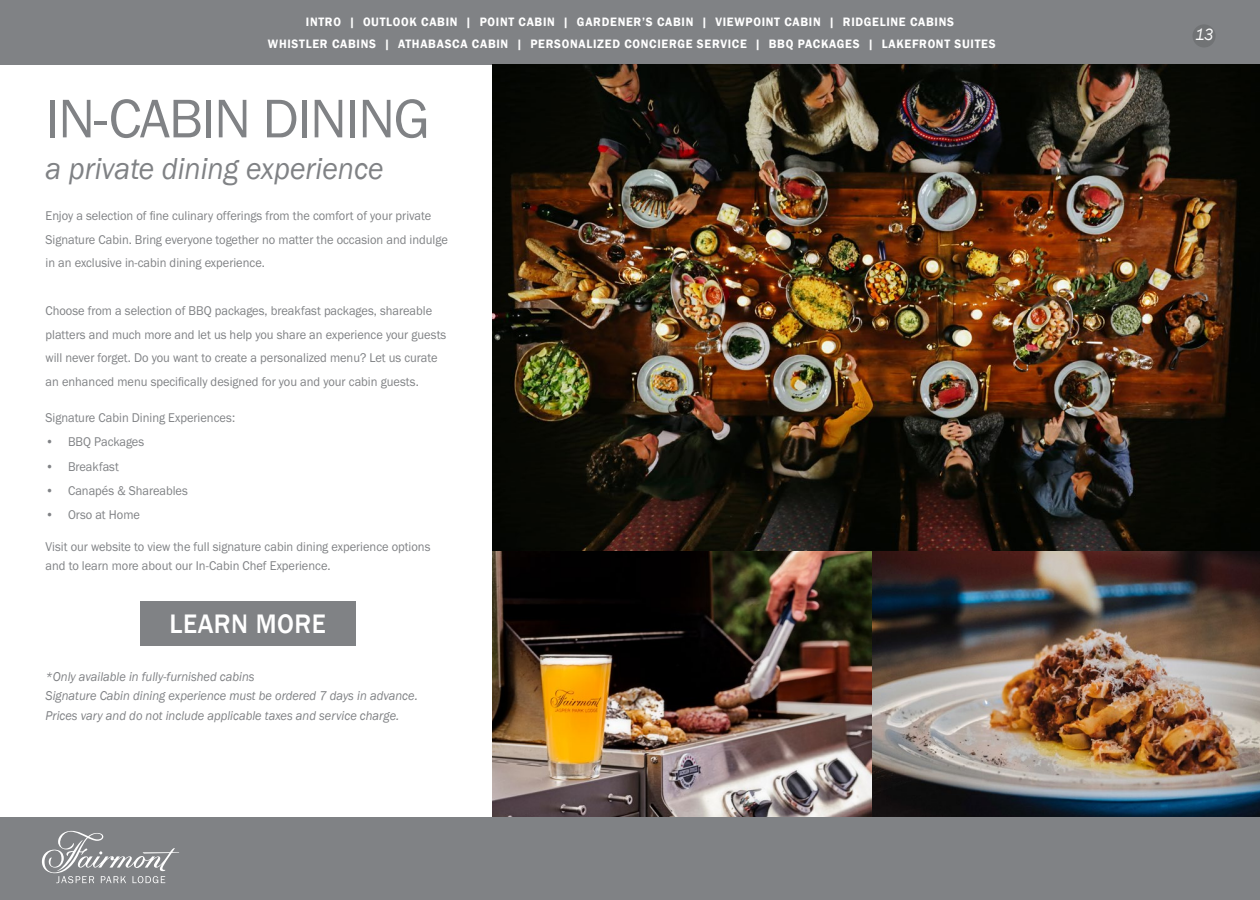
<style>
.page{position:relative;width:1260px;height:900px;background:#fff}
.page>*{position:absolute;margin:0;border:0;box-sizing:border-box;transform-origin:0 0}
.t1{font:56.25px "Franklin Gothic URW Boo";letter-spacing:-.025em;color:#808285}
.t2{font:italic 31.25px "Franklin Gothic";color:#808285;scale:.95 1}
.t3{font:500 27.5px "Franklin Gothic";letter-spacing:.02em;color:#fff;scale:.95 1}
.t4{font:italic 16.75px "Franklin Gothic";color:#fff;scale:.95 1}
.t5{font:13.12px/23.8px "Franklin Gothic URW Boo";color:#808285;scale:.95 1}
.t6{font:italic 13.12px/20px "Franklin Gothic";color:#808285;scale:.95 1}
.t7{font:600 12.5px/21.9px "Franklin Gothic";letter-spacing:.06em;color:#fff;text-align:center;scale:.95 1}
</style>
<div class="page">
<img style="left:872px;top:551px;width:388px;height:266px">
<img style="left:492px;top:551px;width:380px;height:266px">
<div style="left:0;top:0;width:1260px;height:64px;background:#808285"></div>
<img style="left:492px;top:64px;width:768px;height:487px">
<div style="left:140px;top:601px;width:216px;height:44px;background:#808285"></div>
<div style="left:0;top:817px;width:1260px;height:83px;background:#808285"></div>
<svg style="left:42px;top:831px;width:137px;height:52px"></svg>
<div style="left:1192px;top:24px;width:24px;height:23px;background:#717375;border-radius:50%"></div>
<p class="t7" style="left:268px;top:11px;width:767px">INTRO | OUTLOOK CABIN | POINT CABIN | GARDENER’S CABIN | VIEWPOINT CABIN | RIDGELINE CABINS<br>WHISTLER CABINS | ATHABASCA CABIN | PERSONALIZED CONCIERGE SERVICE | BBQ PACKAGES | LAKEFRONT SUITES</p>
<p class="t4" style="left:1195px;top:24px;width:21px">13</p>
<h1 class="t1" style="left:46px;top:84px;width:386px">IN-CABIN DINING</h1>
<h2 class="t2" style="left:46px;top:149px;width:357px">a private dining experience</h2>
<p class="t5" style="left:46px;top:203px;width:425px">Enjoy a selection of fine culinary offerings from the comfort of your private<br>Signature Cabin. Bring everyone together no matter the occasion and indulge in an exclusive in-cabin dining experience.</p>
<p class="t5" style="left:46px;top:298px;width:423px">Choose from a selection of BBQ packages, breakfast packages, shareable platters and much more and let us help you share an experience your guests will never forget. Do you want to create a personalized menu? Let us curate an enhanced menu specifically designed for you and your cabin guests.</p>
<p class="t5" style="left:46px;top:405px;width:201px">Signature Cabin Dining Experiences:</p>
<p class="t5" style="left:46px;top:430px;width:105px">• BBQ Packages</p>
<p class="t5" style="left:46px;top:454px;width:79px">• Breakfast</p>
<p class="t5" style="left:46px;top:478px;width:151px">• Canapés &amp; Shareables</p>
<p class="t5" style="left:46px;top:503px;width:101px">• Orso at Home</p>
<p class="t5" style="left:46px;top:537px;width:407px;line-height:18.8px">Visit our website to view the full signature cabin dining experience options and to learn more about our In-Cabin Chef Experience.</p>
<h3 class="t3" style="left:170px;top:607px;width:166px">LEARN MORE</h3>
<p class="t6" style="left:46px;top:666px;width:393px">*Only available in fully-furnished cabins<br>Signature Cabin dining experience must be ordered 7 days in advance.<br>Prices vary and do not include applicable taxes and service charge.</p>
</div>
